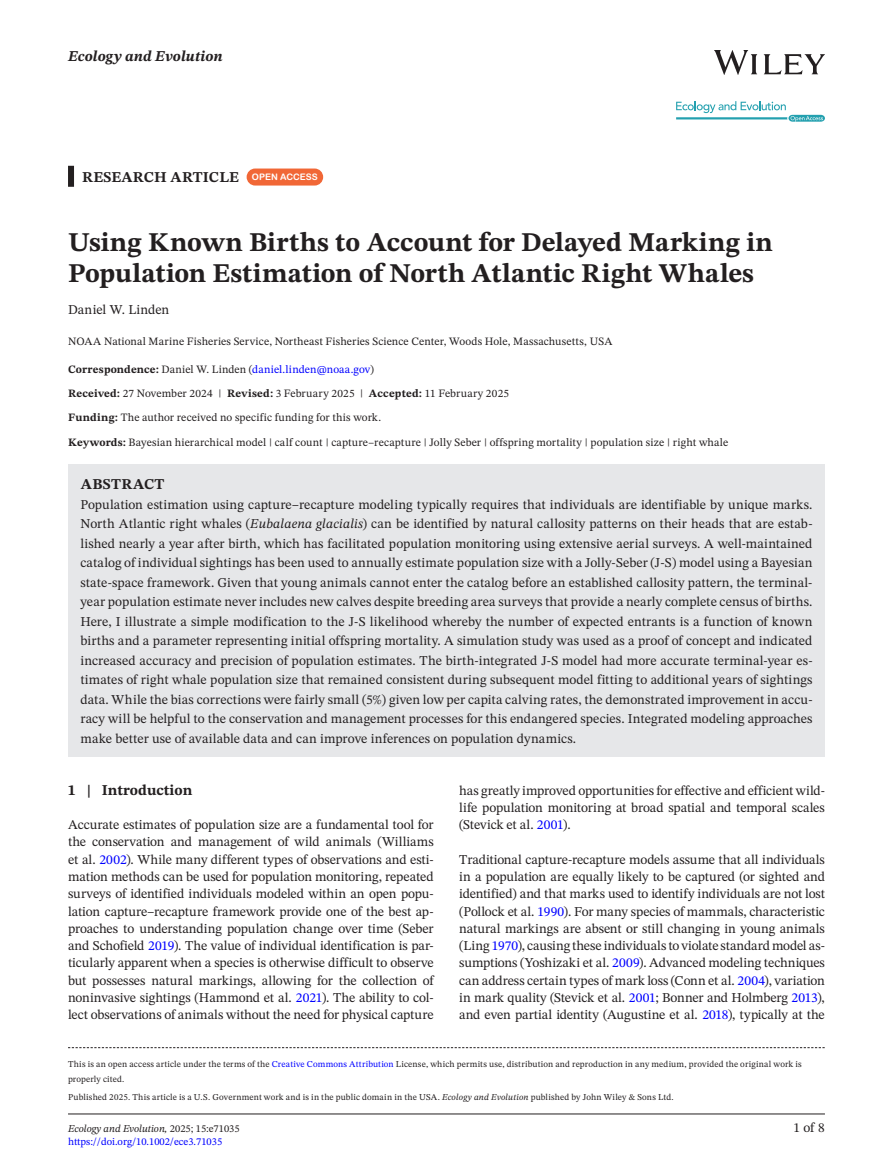
<style>
.page{position:relative;width:893px;height:1174px;background:#fff}
.page>*{position:absolute;margin:0;border:0;box-sizing:border-box;transform-origin:0 0}
.t1{font:700 27px/31.5px "STIX Two Text";color:#231f20}
.t2{font:700 15px "STIX Two Text";letter-spacing:.01em;color:#231f20}
.t3{font:italic 700 15px "STIX Two Text";letter-spacing:.01em;color:#231f20}
.t4{font:13.5px/17.2px "STIX Two Text";letter-spacing:-.005em;color:#231f20;text-align:justify}
.t5{font:11.25px/24px "STIX Two Text";letter-spacing:.015em;color:#231f20}
.t6{font:italic 10.5px "STIX Two Text";color:#231f20}
.t7{font:10.5px "STIX Two Text";color:#00f}
.t8{font:9px/15px "STIX Two Text";letter-spacing:.02em;color:#231f20}
.s1{font-family:"Arial Rounded MT Bold";font-weight:400;font-size:9px;color:#fff}
.s2{font-weight:700}
.s3{color:#00f}
.s4{font-style:italic}
.s5{font-style:normal}
</style>
<div class="page">
<hr style="left:68px;top:1113px;width:757px;height:1px;background:#231f20">
<img style="left:714px;top:51px;width:111px;height:23px">
<svg style="left:676px;top:101px;width:149px;height:21px"></svg>
<div style="left:68px;top:166px;width:6px;height:21px;background:#231f20"></div>
<div style="left:68px;top:464px;width:757px;height:42px;background:#e6e7e9"></div>
<div style="left:68px;top:483px;width:757px;height:273px;background:#e6e7e9"></div>
<div style="left:247px;top:168px;width:76px;height:17px;background:#f16736;border-radius:9px"></div>
<svg style="left:68px;top:1047px;width:757px;height:1px"></svg>
<p class="t3" style="left:68px;top:46px;width:156px">Ecology and Evolution</p>
<p class="t2" style="left:82px;top:166px;width:237px">RESEARCH ARTICLE <span class="s1">OPEN ACCESS</span></p>
<h1 class="t1" style="left:68px;top:227px;width:706px">Using Known Births to Account for Delayed Marking in<br>Population Estimation of North Atlantic Right Whales</h1>
<p class="t4" style="left:68px;top:300px;width:103px">Daniel W. Linden</p>
<p class="t5" style="left:68px;top:329px;width:546px">NOAA National Marine Fisheries Service, Northeast Fisheries Science Center, Woods Hole, Massachusetts, USA</p>
<p class="t5" style="left:68px;top:357px;width:442px"><span class="s2">Correspondence:</span> Daniel W. Linden (<span class="s3">daniel.linden@noaa.gov</span>)<br><span class="s2">Received:</span> 27 November 2024 | <span class="s2">Revised:</span> 3 February 2025 | <span class="s2">Accepted:</span> 11 February 2025<br><span class="s2">Funding:</span> The author received no specific funding for this work.</p>
<p class="t5" style="left:68px;top:430px;width:662px"><span class="s2">Keywords:</span> Bayesian hierarchical model | calf count | capture–recapture | Jolly Seber | offspring mortality | population size | right whale</p>
<p class="t2" style="left:81px;top:473px;width:85px">ABSTRACT</p>
<p class="t4" style="left:80px;top:494px;width:734px;line-height:19.5px">Population estimation using capture–recapture modeling typically requires that individuals are identifiable by unique marks.<br>North Atlantic right whales (<span class="s4">Eubalaena glacialis</span>) can be identified by natural callosity patterns on their heads that are estab&shy;lished nearly a year after birth, which has facilitated population monitoring using extensive aerial surveys. A well-maintained catalog of individual sightings has been used to annually estimate population size with a Jolly-Seber (J-S) model using a Bayesian state-space framework. Given that young animals cannot enter the catalog before an established callosity pattern, the terminal&shy;year population estimate never includes new calves despite breeding area surveys that provide a nearly complete census of births.<br>Here, I illustrate a simple modification to the J-S likelihood whereby the number of expected entrants is a function of known births and a parameter representing initial offspring mortality. A simulation study was used as a proof of concept and indicated increased accuracy and precision of population estimates. The birth-integrated J-S model had more accurate terminal-year es&shy;timates of right whale population size that remained consistent during subsequent model fitting to additional years of sightings data. While the bias corrections were fairly small (5%) given low per capita calving rates, the demonstrated improvement in accu&shy;racy will be helpful to the conservation and management processes for this endangered species. Integrated modeling approaches make better use of available data and can improve inferences on population dynamics.</p>
<p class="t2" style="left:68px;top:779px;width:126px">1 | Introduction</p>
<p class="t4" style="left:68px;top:816px;width:367px">Accurate estimates of population size are a fundamental tool for the conservation and management of wild animals (Williams et al. <span class="s3">2002</span>). While many different types of observations and esti&shy;mation methods can be used for population monitoring, repeated surveys of identified individuals modeled within an open popu&shy;lation capture–recapture framework provide one of the best ap&shy;proaches to understanding population change over time (Seber and Schofield <span class="s3">2019</span>). The value of individual identification is par&shy;ticularly apparent when a species is otherwise difficult to observe but possesses natural markings, allowing for the collection of noninvasive sightings (Hammond et al. <span class="s3">2021</span>). The ability to col&shy;lect observations of animals without the need for physical capture</p>
<p class="t4" style="left:459px;top:781px;width:367px">has greatly improved opportunities for effective and efficient wild&shy;life population monitoring at broad spatial and temporal scales (Stevick et al. <span class="s3">2001</span>).</p>
<p class="t4" style="left:459px;top:850px;width:367px">Traditional capture-recapture models assume that all individuals in a population are equally likely to be captured (or sighted and identified) and that marks used to identify individuals are not lost (Pollock et al. <span class="s3">1990</span>). For many species of mammals, characteristic natural markings are absent or still changing in young animals (Ling <span class="s3">1970</span>), causing these individuals to violate standard model as&shy;sumptions (Yoshizaki et al. <span class="s3">2009</span>). Advanced modeling techniques can address certain types of mark loss (Conn et al. <span class="s3">2004</span>), variation in mark quality (Stevick et al. <span class="s3">2001</span>; Bonner and Holmberg <span class="s3">2013</span>), and even partial identity (Augustine et al. <span class="s3">2018</span>), typically at the</p>
<p class="t8" style="left:68px;top:1056px;width:735px">This is an open access article under the terms of the <span class="s3">Creative Commons Attribution</span> License, which permits use, distribution and reproduction in any medium, provided the original work is properly cited.</p>
<p class="t8" style="left:68px;top:1089px;width:607px">Published 2025. This article is a U.S. Government work and is in the public domain in the USA. <span class="s4">Ecology and Evolution</span> published by John Wiley &amp; Sons Ltd.</p>
<p class="t6" style="left:68px;top:1121px;width:173px">Ecology and Evolution, <span class="s5">2025; 15:e71035</span></p>
<p class="t4" style="left:793px;top:1119px;width:33px">1 of 8</p>
<p class="t7" style="left:68px;top:1134px;width:156px">https://doi.org/10.1002/ece3.71035</p>
</div>
